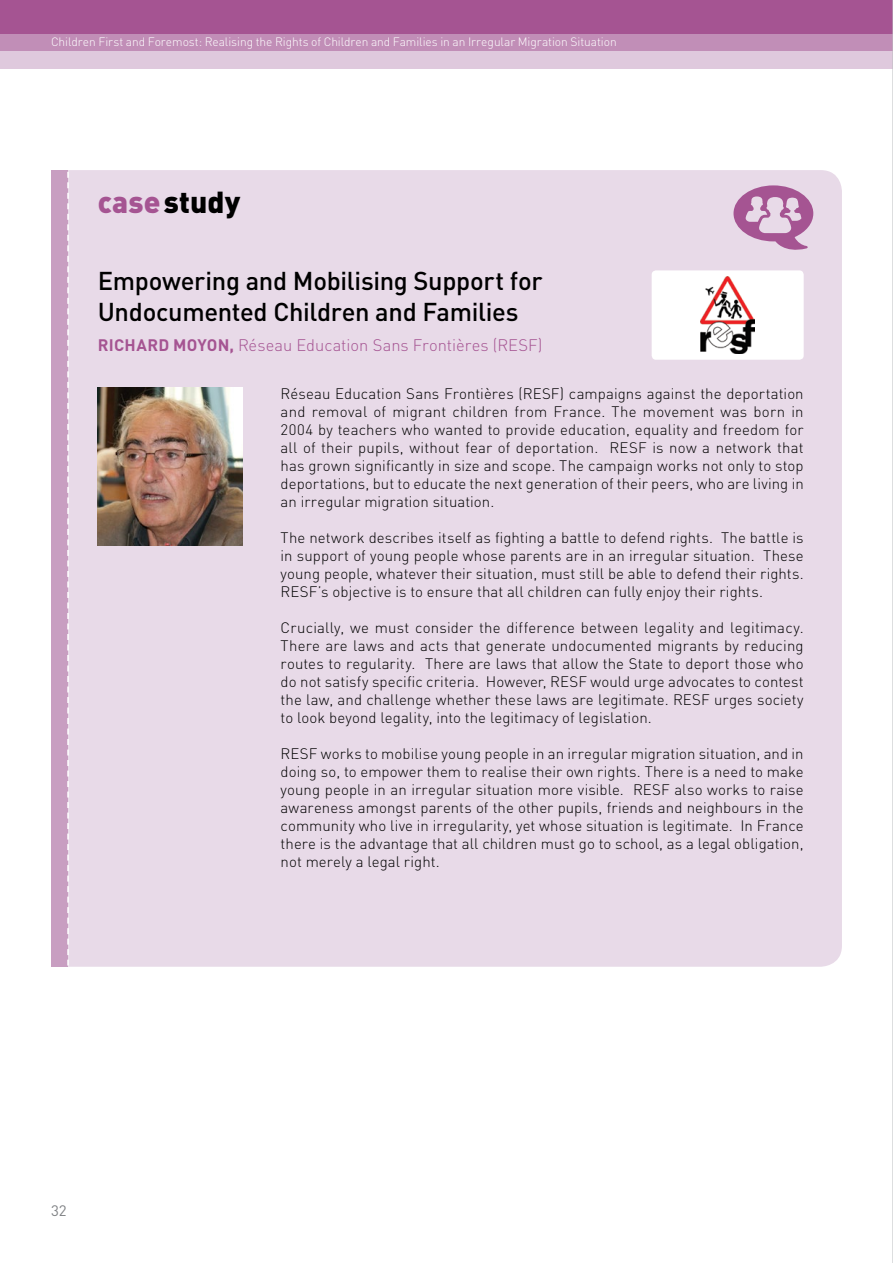
<style>
.page{position:relative;width:893px;height:1263px;background:#fff}
.page>*{position:absolute;margin:0;border:0;box-sizing:border-box;transform-origin:0 0}
.t1{font:900 30px "DIN Pro";letter-spacing:.01em;color:#000}
.t2{font:500 25.5px/30.6px "DIN Pro";letter-spacing:-.01em;color:#000}
.t3{font:300 16.5px "DIN Pro";color:#a55492}
.t4{font:700 16.5px "DIN Pro";color:#a55492}
.t5{font:300 15px/18px "DIN Pro";letter-spacing:.005em;color:#000;text-align:justify}
.t6{font:15px "DIN Pro";color:#808285}
.t7{font:300 12px "DIN Pro";letter-spacing:-.005em;color:#fff}
.s1{color:#a55492}
.s2{font-weight:700}
</style>
<div class="page">
<div style="left:0;top:0;width:893px;height:34px;background:#a55492"></div>
<div style="left:0;top:34px;width:893px;height:17px;background:#c18eb7"></div>
<div style="left:0;top:51px;width:893px;height:17px;background:#dfc9dd"></div>
<hr style="left:892px;top:0;width:1px;height:1263px;background:#bcbec0">
<div style="left:68px;top:170px;width:774px;height:797px;background:#e8dae8"></div>
<div style="left:51px;top:170px;width:17px;height:797px;background:#c89ec1"></div>
<svg style="left:67px;top:172px;width:2px;height:793px"></svg>
<img style="left:98px;top:388px;width:144px;height:157px">
<div style="left:652px;top:270px;width:152px;height:90px;background:#fff;border-radius:4px"></div>
<img style="left:701px;top:277px;width:54px;height:76px">
<svg style="left:733px;top:185px;width:80px;height:69px;background:#c99ec1"></svg>
<p class="t7" style="left:51px;top:34px;width:567px">Children First and Foremost: Realising the Rights of Children and Families in an Irregular Migration Situation</p>
<h1 class="t1" style="left:98px;top:182px;width:144px"><span class="s1">case</span> study</h1>
<h2 class="t2" style="left:98px;top:264px;width:446px">Empowering and Mobilising Support for<br>Undocumented Children and Families</h2>
<p class="t4" style="left:98px;top:334px;width:51px">RICHARD</p>
<p class="t3" style="left:173px;top:334px;width:371px"><span class="s2">MOYON,</span> Réseau Education Sans Frontières (RESF)</p>
<p class="t5" style="left:281px;top:384px;width:525px">Réseau Education Sans Frontières (RESF) campaigns against the deportation and removal of migrant children from France. The movement was born in 2004 by teachers who wanted to provide education, equality and freedom for all of their pupils, without fear of deportation. RESF is now a network that has grown significantly in size and scope. The campaign works not only to stop deportations, but to educate the next generation of their peers, who are living in an irregular migration situation.</p>
<p class="t5" style="left:281px;top:528px;width:525px">The network describes itself as fighting a battle to defend rights. The battle is in support of young people whose parents are in an irregular situation. These young people, whatever their situation, must still be able to defend their rights.<br>RESF’s objective is to ensure that all children can fully enjoy their rights.</p>
<p class="t5" style="left:281px;top:618px;width:525px">Crucially, we must consider the difference between legality and legitimacy.<br>There are laws and acts that generate undocumented migrants by reducing routes to regularity. There are laws that allow the State to deport those who do not satisfy specific criteria. However, RESF would urge advocates to contest the law, and challenge whether these laws are legitimate. RESF urges society to look beyond legality, into the legitimacy of legislation.</p>
<p class="t5" style="left:281px;top:744px;width:525px">RESF works to mobilise young people in an irregular migration situation, and in doing so, to empower them to realise their own rights. There is a need to make young people in an irregular situation more visible. RESF also works to raise awareness amongst parents of the other pupils, friends and neighbours in the community who live in irregularity, yet whose situation is legitimate. In France there is the advantage that all children must go to school, as a legal obligation, not merely a legal right.</p>
<p class="t6" style="left:51px;top:1200px;width:17px">32</p>
</div>
